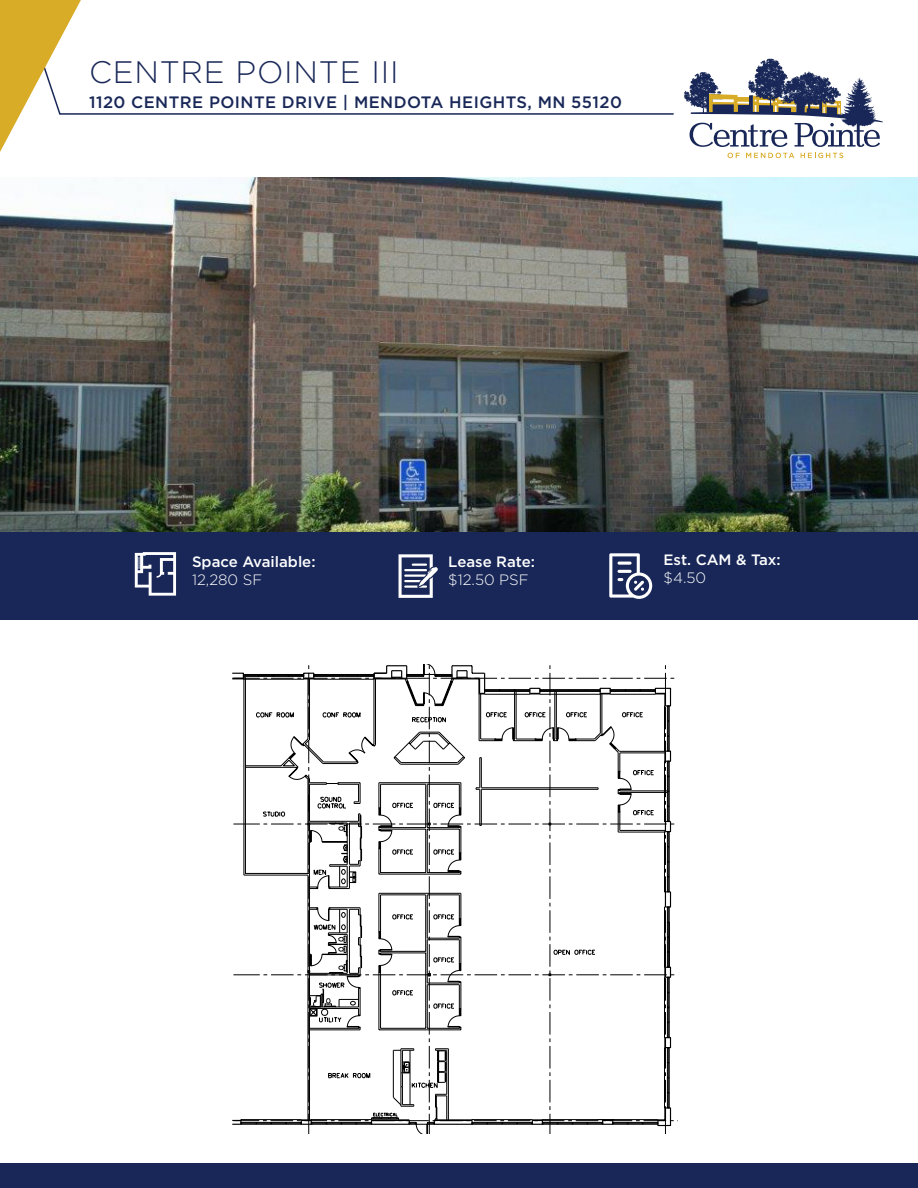
<style>
.page{position:relative;width:918px;height:1188px;background:#fff}
.page>*{position:absolute;margin:0;border:0;box-sizing:border-box;transform-origin:0 0}
.t1{font:300 31.05px "Gotham";letter-spacing:.025em;color:#182757}
.t2{font:500 16.5px "Gotham";letter-spacing:.025em;color:#182757}
.t3{font:500 15px "Gotham";color:#fff}
.t4{font:300 15px "Gotham";color:#fff}
</style>
<div class="page">
<svg style="left:81px;top:113px;width:593px;height:2px"></svg>
<svg style="left:0;top:0;width:81px;height:152px"></svg>
<svg style="left:728px;top:153px;width:12px;height:5px"></svg>
<svg style="left:746px;top:153px;width:48px;height:5px"></svg>
<svg style="left:801px;top:153px;width:42px;height:5px"></svg>
<svg style="left:684px;top:58px;width:199px;height:89px"></svg>
<img style="left:0;top:177px;width:918px;height:354px">
<div style="left:0;top:533px;width:918px;height:87px;background:#182757"></div>
<svg style="left:232px;top:664px;width:446px;height:470px"></svg>
<svg style="left:609px;top:553px;width:43px;height:46px"></svg>
<svg style="left:399px;top:554px;width:39px;height:44px"></svg>
<svg style="left:135px;top:552px;width:41px;height:44px"></svg>
<div style="left:0;top:1164px;width:918px;height:24px;background:#182757"></div>
<p class="t1" style="left:89px;top:53px;width:311px">CENTRE POINTE III</p>
<p class="t2" style="left:89px;top:92px;width:534px">1120 CENTRE POINTE DRIVE | MENDOTA HEIGHTS, MN 55120</p>
<p class="t3" style="left:192px;top:552px;width:125px">Space Available:</p>
<p class="t4" style="left:192px;top:570px;width:72px">12,280 SF</p>
<p class="t3" style="left:448px;top:552px;width:88px">Lease Rate:</p>
<p class="t4" style="left:448px;top:570px;width:82px">$12.50 PSF</p>
<p class="t3" style="left:664px;top:550px;width:119px">Est. CAM &amp; Tax:</p>
<p class="t4" style="left:664px;top:569px;width:44px">$4.50</p>
</div>
